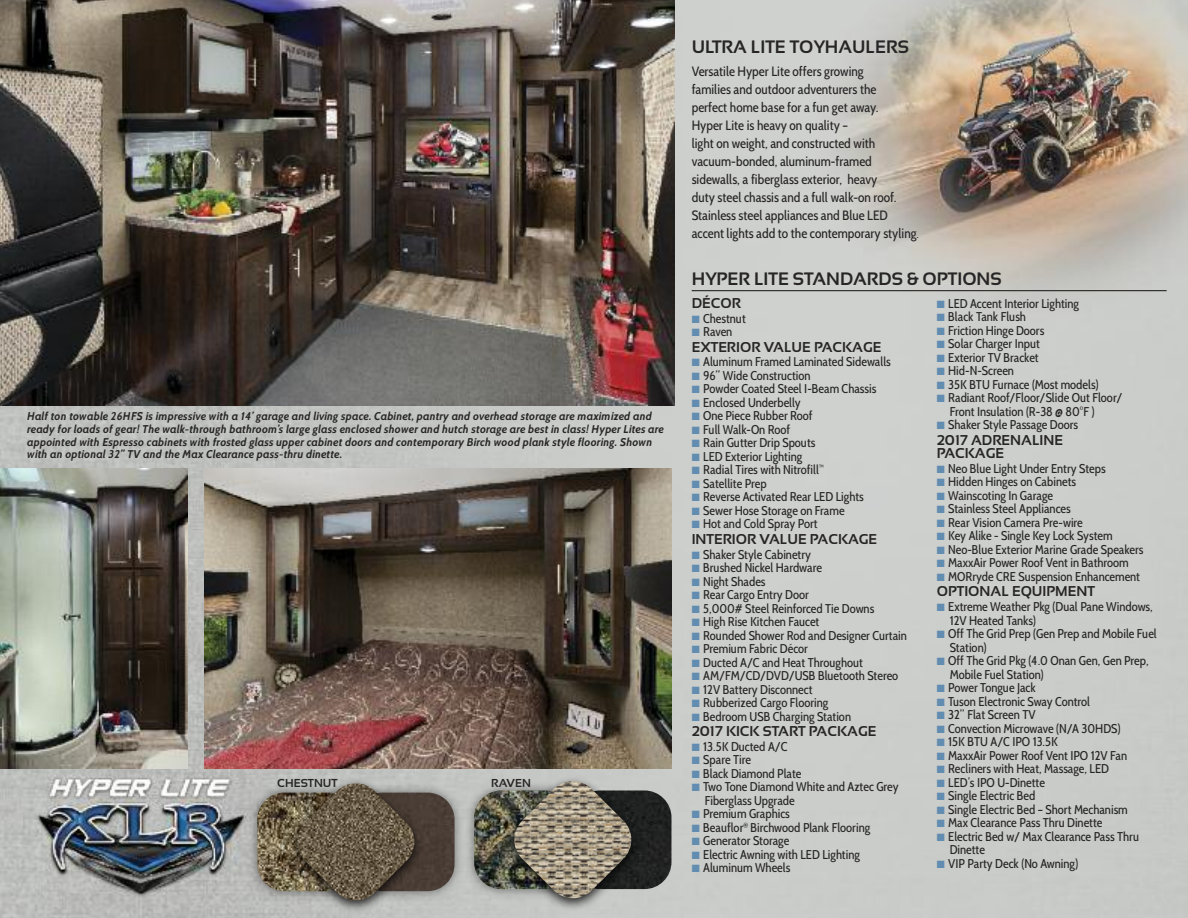
<style>
.page{position:relative;width:1188px;height:918px;background:#fff}
.page>*{position:absolute;margin:0;border:0;box-sizing:border-box;transform-origin:0 0}
.t1{font:700 18px "Sansation";color:#272526}
.t2{font:700 14.25px/13.5px "Sansation";color:#272526}
.t3{font:13.5px/18px "Cabin Condensed";color:#272526}
.t4{font:12.75px/13.5px "Cabin Condensed";color:#272526}
.t5{font:700 11.55px "Sansation";color:#272526}
.t6{font:italic 700 11.25px/12.8px "Cabin";color:#272526}
.s1{font-size:11.25px}
.s2{color:#628db1}
</style>
<div class="page">
<img style="left:0;top:0;width:1188px;height:918px">
<img style="left:0;top:469px;width:188px;height:299px">
<img style="left:204px;top:469px;width:467px;height:300px">
<img style="left:0;top:0;width:675px;height:406px">
<hr style="left:692px;top:290px;width:475px;height:1px;background:#272526">
<img style="left:444px;top:780px;width:23px;height:124px">
<img style="left:356px;top:793px;width:99px;height:98px;border-radius:27px">
<img style="left:573px;top:790px;width:98px;height:99px;border-radius:27px">
<img style="left:244px;top:780px;width:24px;height:124px">
<img style="left:257px;top:793px;width:11px;height:98px">
<img style="left:268px;top:754px;width:176px;height:164px">
<img style="left:297px;top:783px;width:118px;height:118px">
<img style="left:461px;top:778px;width:24px;height:124px">
<img style="left:474px;top:790px;width:98px;height:99px;border-radius:27px">
<img style="left:485px;top:752px;width:176px;height:166px">
<img style="left:514px;top:781px;width:118px;height:118px">
<p class="t6" style="left:27px;top:410px;width:638px">Half ton towable 26HFS is impressive with a 14’ garage and living space. Cabinet, pantry and overhead storage are maximized and ready for loads of gear! The walk-through bathroom’s large glass enclosed shower and hutch storage are best in class! Hyper Lites are appointed with Espresso cabinets with frosted glass upper cabinet doors and contemporary Birch wood plank style flooring. Shown with an optional 32” TV and the Max Clearance pass-thru dinette.</p>
<p class="t5" style="left:277px;top:776px;width:62px">CHESTNUT</p>
<p class="t5" style="left:491px;top:776px;width:41px">RAVEN</p>
<h1 class="t1" style="left:692px;top:36px;width:219px">ULTRA LITE TOYHAULERS</h1>
<p class="t3" style="left:692px;top:62px;width:229px">Versatile Hyper Lite offers growing<br>families and outdoor adventurers the<br>perfect home base for a fun get away.<br>Hyper Lite is heavy on quality –<br>light on weight, and constructed with vacuum-bonded, aluminum-framed sidewalls, a fiberglass exterior, heavy<br>duty steel chassis and a full walk-on roof.<br>Stainless steel appliances and Blue LED accent lights add to the contemporary styling<span class="s1">.</span></p>
<h1 class="t1" style="left:692px;top:268px;width:312px">HYPER LITE STANDARDS &amp; OPTIONS</h1>
<p class="t2" style="left:692px;top:296px;width:51px">DÉCOR</p>
<p class="t4" style="left:692px;top:311px;width:56px"><span class="s2">■</span> Chestnut</p>
<p class="t4" style="left:692px;top:325px;width:42px"><span class="s2">■</span> Raven</p>
<p class="t2" style="left:692px;top:340px;width:191px">EXTERIOR VALUE PACKAGE</p>
<p class="t4" style="left:692px;top:355px;width:201px"><span class="s2">■</span> Aluminum Framed Laminated Sidewalls</p>
<p class="t4" style="left:692px;top:369px;width:120px"><span class="s2">■</span> 96” Wide Construction</p>
<p class="t4" style="left:692px;top:382px;width:186px"><span class="s2">■</span> Powder Coated Steel I-Beam Chassis</p>
<p class="t4" style="left:692px;top:396px;width:111px"><span class="s2">■</span> Enclosed Underbelly</p>
<p class="t4" style="left:692px;top:409px;width:122px"><span class="s2">■</span> One Piece Rubber Roof</p>
<p class="t4" style="left:692px;top:423px;width:100px"><span class="s2">■</span> Full Walk-On Roof</p>
<p class="t4" style="left:692px;top:436px;width:125px"><span class="s2">■</span> Rain Gutter Drip Spouts</p>
<p class="t4" style="left:692px;top:450px;width:112px"><span class="s2">■</span> LED Exterior Lighting</p>
<p class="t4" style="left:692px;top:463px;width:134px"><span class="s2">■</span> Radial Tires with Nitrofill<sup>™</sup></p>
<p class="t4" style="left:692px;top:477px;width:76px"><span class="s2">■</span> Satellite Prep</p>
<p class="t4" style="left:692px;top:490px;width:174px"><span class="s2">■</span> Reverse Activated Rear LED Lights</p>
<p class="t4" style="left:692px;top:504px;width:154px"><span class="s2">■</span> Sewer Hose Storage on Frame</p>
<p class="t4" style="left:692px;top:517px;width:128px"><span class="s2">■</span> Hot and Cold Spray Port</p>
<p class="t2" style="left:692px;top:532px;width:187px">INTERIOR VALUE PACKAGE</p>
<p class="t4" style="left:692px;top:547px;width:121px"><span class="s2">■</span> Shaker Style Cabinetry</p>
<p class="t4" style="left:692px;top:561px;width:132px"><span class="s2">■</span> Brushed Nickel Hardware</p>
<p class="t4" style="left:692px;top:574px;width:75px"><span class="s2">■</span> Night Shades</p>
<p class="t4" style="left:692px;top:588px;width:119px"><span class="s2">■</span> Rear Cargo Entry Door</p>
<p class="t4" style="left:692px;top:601px;width:184px"><span class="s2">■</span> 5,000# Steel Reinforced Tie Downs</p>
<p class="t4" style="left:692px;top:615px;width:129px"><span class="s2">■</span> High Rise Kitchen Faucet</p>
<p class="t4" style="left:692px;top:628px;width:217px"><span class="s2">■</span> Rounded Shower Rod and Designer Curtain</p>
<p class="t4" style="left:692px;top:642px;width:118px"><span class="s2">■</span> Premium Fabric Décor</p>
<p class="t4" style="left:692px;top:655px;width:173px"><span class="s2">■</span> Ducted A/C and Heat Throughout</p>
<p class="t4" style="left:692px;top:669px;width:208px"><span class="s2">■</span> AM/FM/CD/DVD/USB Bluetooth Stereo</p>
<p class="t4" style="left:692px;top:682px;width:122px"><span class="s2">■</span> 12V Battery Disconnect</p>
<p class="t4" style="left:692px;top:696px;width:138px"><span class="s2">■</span> Rubberized Cargo Flooring</p>
<p class="t4" style="left:692px;top:709px;width:161px"><span class="s2">■</span> Bedroom USB Charging Station</p>
<p class="t2" style="left:692px;top:725px;width:186px">2017 KICK START PACKAGE</p>
<p class="t4" style="left:692px;top:740px;width:97px"><span class="s2">■</span> 13.5K Ducted A/C</p>
<p class="t4" style="left:692px;top:753px;width:61px"><span class="s2">■</span> Spare Tire</p>
<p class="t4" style="left:692px;top:767px;width:111px"><span class="s2">■</span> Black Diamond Plate</p>
<p class="t4" style="left:705px;top:780px;width:195px;text-indent:-13px"><span class="s2">■</span> Two Tone Diamond White and Aztec Grey<br>Fiberglass Upgrade</p>
<p class="t4" style="left:692px;top:807px;width:100px"><span class="s2">■</span> Premium Graphics</p>
<p class="t4" style="left:692px;top:821px;width:180px"><span class="s2">■</span> Beauflor<sup>®</sup> Birchwood Plank Flooring</p>
<p class="t4" style="left:692px;top:834px;width:99px"><span class="s2">■</span> Generator Storage</p>
<p class="t4" style="left:692px;top:848px;width:170px"><span class="s2">■</span> Electric Awning with LED Lighting</p>
<p class="t4" style="left:692px;top:861px;width:100px"><span class="s2">■</span> Aluminum Wheels</p>
<p class="t4" style="left:937px;top:296px;width:144px"><span class="s2">■</span> LED Accent Interior Lighting</p>
<p class="t4" style="left:937px;top:310px;width:91px"><span class="s2">■</span> Black Tank Flush</p>
<p class="t4" style="left:937px;top:323px;width:109px"><span class="s2">■</span> Friction Hinge Doors</p>
<p class="t4" style="left:937px;top:337px;width:105px"><span class="s2">■</span> Solar Charger Input</p>
<p class="t4" style="left:937px;top:350px;width:103px"><span class="s2">■</span> Exterior TV Bracket</p>
<p class="t4" style="left:937px;top:364px;width:79px"><span class="s2">■</span> Hid-N-Screen</p>
<p class="t4" style="left:937px;top:377px;width:163px"><span class="s2">■</span> 35K BTU Furnace (Most models)</p>
<p class="t4" style="left:950px;top:391px;width:174px;text-indent:-13px"><span class="s2">■</span> Radiant Roof/Floor/Slide Out Floor/<br>Front Insulation (R-38 @ 80°F )</p>
<p class="t4" style="left:937px;top:418px;width:143px"><span class="s2">■</span> Shaker Style Passage Doors</p>
<p class="t2" style="left:937px;top:433px;width:128px">2017 ADRENALINE<br>PACKAGE</p>
<p class="t4" style="left:937px;top:461px;width:170px"><span class="s2">■</span> Neo Blue Light Under Entry Steps</p>
<p class="t4" style="left:937px;top:475px;width:141px"><span class="s2">■</span> Hidden Hinges on Cabinets</p>
<p class="t4" style="left:937px;top:488px;width:118px"><span class="s2">■</span> Wainscoting In Garage</p>
<p class="t4" style="left:937px;top:502px;width:135px"><span class="s2">■</span> Stainless Steel Appliances</p>
<p class="t4" style="left:937px;top:515px;width:148px"><span class="s2">■</span> Rear Vision Camera Pre-wire</p>
<p class="t4" style="left:937px;top:529px;width:177px"><span class="s2">■</span> Key Alike - Single Key Lock System</p>
<p class="t4" style="left:937px;top:542px;width:208px"><span class="s2">■</span> Neo-Blue Exterior Marine Grade Speakers</p>
<p class="t4" style="left:937px;top:556px;width:194px"><span class="s2">■</span> MaxxAir Power Roof Vent in Bathroom</p>
<p class="t4" style="left:937px;top:569px;width:205px"><span class="s2">■</span> MORryde CRE Suspension Enhancement</p>
<p class="t2" style="left:937px;top:585px;width:160px">OPTIONAL EQUIPMENT</p>
<p class="t4" style="left:950px;top:600px;width:205px;text-indent:-13px"><span class="s2">■</span> Extreme Weather Pkg (Dual Pane Windows,<br>12V Heated Tanks)</p>
<p class="t4" style="left:950px;top:627px;width:209px;text-indent:-13px"><span class="s2">■</span> Off The Grid Prep (Gen Prep and Mobile Fuel<br>Station)</p>
<p class="t4" style="left:950px;top:654px;width:200px;text-indent:-13px"><span class="s2">■</span> Off The Grid Pkg (4.0 Onan Gen, Gen Prep,<br>Mobile Fuel Station)</p>
<p class="t4" style="left:937px;top:681px;width:101px"><span class="s2">■</span> Power Tongue Jack</p>
<p class="t4" style="left:937px;top:694px;width:155px"><span class="s2">■</span> Tuson Electronic Sway Control</p>
<p class="t4" style="left:937px;top:708px;width:100px"><span class="s2">■</span> 32” Flat Screen TV</p>
<p class="t4" style="left:937px;top:721px;width:185px"><span class="s2">■</span> Convection Microwave (N/A 30HDS)</p>
<p class="t4" style="left:937px;top:735px;width:123px"><span class="s2">■</span> 15K BTU A/C IPO 13.5K</p>
<p class="t4" style="left:937px;top:748px;width:192px"><span class="s2">■</span> MaxxAir Power Roof Vent IPO 12V Fan</p>
<p class="t4" style="left:937px;top:762px;width:174px"><span class="s2">■</span> Recliners with Heat, Massage, LED</p>
<p class="t4" style="left:937px;top:775px;width:110px"><span class="s2">■</span> LED’s IPO U-Dinette</p>
<p class="t4" style="left:937px;top:789px;width:100px"><span class="s2">■</span> Single Electric Bed</p>
<p class="t4" style="left:937px;top:802px;width:192px"><span class="s2">■</span> Single Electric Bed – Short Mechanism</p>
<p class="t4" style="left:937px;top:816px;width:167px"><span class="s2">■</span> Max Clearance Pass Thru Dinette</p>
<p class="t4" style="left:950px;top:829px;width:191px;text-indent:-13px"><span class="s2">■</span> Electric Bed w/ Max Clearance Pass Thru<br>Dinette</p>
<p class="t4" style="left:937px;top:856px;width:143px"><span class="s2">■</span> VIP Party Deck (No Awning)</p>
</div>
